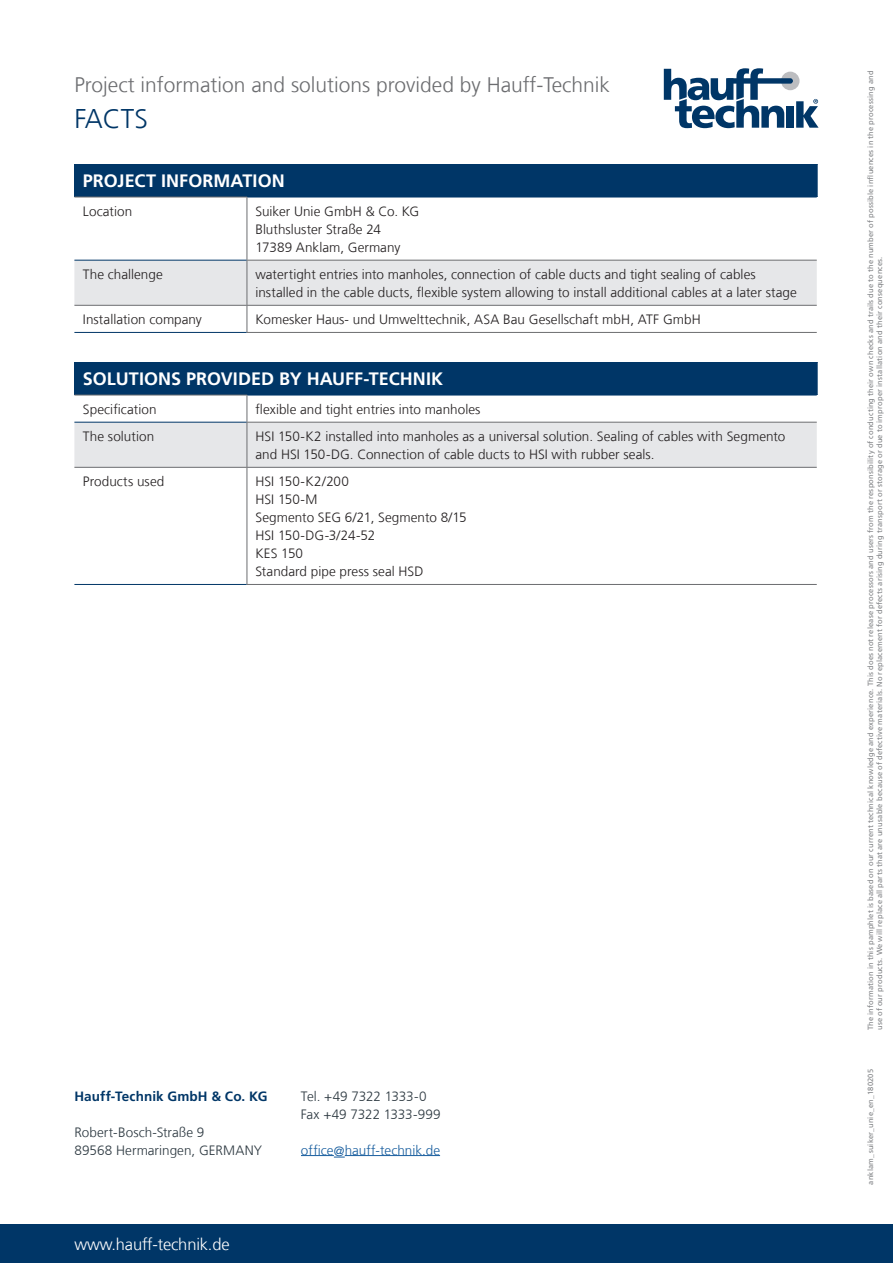
<style>
.page{position:relative;width:893px;height:1263px;background:#fff}
.page>*{position:absolute;margin:0;border:0;box-sizing:border-box;transform-origin:0 0}
.t1{font:300 27px "Frutigerfor Hauff";color:#003667}
.t2{font:300 21px "Frutigerfor Hauff";color:#6c6d70}
.t3{font:700 18px "Frutigerfor Hauff";letter-spacing:.005em;color:#fff}
.t4{font:300 16.5px "Frutigerfor Hauff";letter-spacing:-.01em;color:#fff}
.t5{font:300 13.5px/18px "Frutigerfor Hauff";letter-spacing:.005em;color:#231f20}
.t6{font:300 13.5px/18px "Frutigerfor Hauff";color:#2c3840}
.t7{font:700 13.5px "Frutigerfor Hauff";letter-spacing:.005em;color:#003667}
.t8{font:300 13.5px "Frutigerfor Hauff";color:#175d9e}
.t9{font:7.5px/9px "Frutigerfor Hauff";letter-spacing:.02em;color:#808285}
</style>
<div class="page">
<div style="left:0;top:1225px;width:893px;height:38px;background:#003667"></div>
<svg style="left:664px;top:68px;width:155px;height:60px"></svg>
<hr style="left:301px;top:1155px;width:33px;height:1px;background:#175d9e">
<hr style="left:345px;top:1155px;width:95px;height:1px;background:#175d9e">
<div style="left:74px;top:362px;width:744px;height:33px;background:#003667"></div>
<hr style="left:74px;top:467px;width:173px;height:1px;background:#6c6d70">
<hr style="left:247px;top:467px;width:570px;height:1px;background:#6c6d70">
<hr style="left:247px;top:584px;width:570px;height:1px;background:#6c6d70">
<svg style="left:74px;top:395px;width:743px;height:72px"></svg>
<hr style="left:247px;top:423px;width:1px;height:44px;background:#6c6d70">
<hr style="left:247px;top:468px;width:1px;height:116px;background:#6c6d70">
<hr style="left:74px;top:422px;width:173px;height:1px;background:#003667">
<hr style="left:74px;top:584px;width:173px;height:1px;background:#003667">
<hr style="left:247px;top:395px;width:570px;height:1px;background:#003667">
<div style="left:74px;top:164px;width:744px;height:33px;background:#003667"></div>
<svg style="left:74px;top:198px;width:743px;height:62px"></svg>
<hr style="left:74px;top:197px;width:173px;height:1px;background:#6c6d70">
<hr style="left:247px;top:332px;width:570px;height:1px;background:#6c6d70">
<hr style="left:247px;top:197px;width:1px;height:63px;background:#6c6d70">
<svg style="left:74px;top:260px;width:743px;height:72px"></svg>
<hr style="left:74px;top:260px;width:173px;height:1px;background:#003667">
<hr style="left:74px;top:332px;width:173px;height:1px;background:#003667">
<hr style="left:247px;top:197px;width:570px;height:1px;background:#003667">
<h2 class="t2" style="left:74px;top:72px;width:537px">Project information and solutions provided by Hauff-Technik</h2>
<h1 class="t1" style="left:74px;top:102px;width:75px">FACTS</h1>
<h3 class="t3" style="left:83px;top:170px;width:203px">PROJECT INFORMATION</h3>
<p class="t5" style="left:83px;top:202px;width:51px">Location</p>
<p class="t5" style="left:255px;top:202px;width:165px">Suiker Unie GmbH &amp; Co. KG<br>Bluthsluster Straße 24<br>17389 Anklam, Germany</p>
<p class="t5" style="left:83px;top:265px;width:81px">The challenge</p>
<p class="t5" style="left:255px;top:265px;width:543px">watertight entries into manholes, connection of cable ducts and tight sealing of cables installed in the cable ducts, flexible system allowing to install additional cables at a later stage</p>
<p class="t5" style="left:83px;top:310px;width:121px">Installation company</p>
<p class="t5" style="left:255px;top:310px;width:447px">Komesker Haus- und Umwelttechnik, ASA Bau Gesellschaft mbH, ATF GmbH</p>
<h3 class="t3" style="left:83px;top:368px;width:362px">SOLUTIONS PROVIDED BY HAUFF-TECHNIK</h3>
<p class="t5" style="left:83px;top:400px;width:75px">Specification</p>
<p class="t5" style="left:255px;top:400px;width:227px">flexible and tight entries into manholes</p>
<p class="t5" style="left:83px;top:427px;width:73px">The solution</p>
<p class="t5" style="left:255px;top:427px;width:531px">HSI 150-K2 installed into manholes as a universal solution. Sealing of cables with Segmento and HSI 150-DG. Connection of cable ducts to HSI with rubber seals.</p>
<p class="t5" style="left:83px;top:472px;width:83px">Products used</p>
<p class="t5" style="left:255px;top:472px;width:213px">HSI 150-K2/200<br>HSI 150-M<br>Segmento SEG 6/21, Segmento 8/15<br>HSI 150-DG-3/24-52<br>KES 150<br>Standard pipe press seal HSD</p>
<p class="t7" style="left:74px;top:1087px;width:195px">Hauff-Technik GmbH &amp; Co. KG</p>
<p class="t6" style="left:74px;top:1123px;width:189px">Robert-Bosch-Straße 9<br>89568 Hermaringen, GERMANY</p>
<p class="t4" style="left:74px;top:1234px;width:157px">www.hauff-technik.de</p>
<p class="t6" style="left:301px;top:1087px;width:141px">Tel. +49 7322 1333-0<br>Fax +49 7322 1333-999</p>
<p class="t8" style="left:301px;top:1141px;width:141px">office@hauff-technik.de</p>
<p class="t9" style="left:866px;top:1030px;width:961px;rotate:-90deg">The information in this pamphlet is based on our current technical knowledge and experience. This does not release processors and users from the responsibility of conducting their own checks and trails due to the number of possible influences in the processing and use of our products. We will replace all parts that are unusable because of defective materials. No replacement for defects arising during transport or storage or due to improper installation and their consequences.</p>
<p class="t9" style="left:866px;top:1184px;width:117px;rotate:-90deg">anklam_suiker_unie_en_180205</p>
</div>
